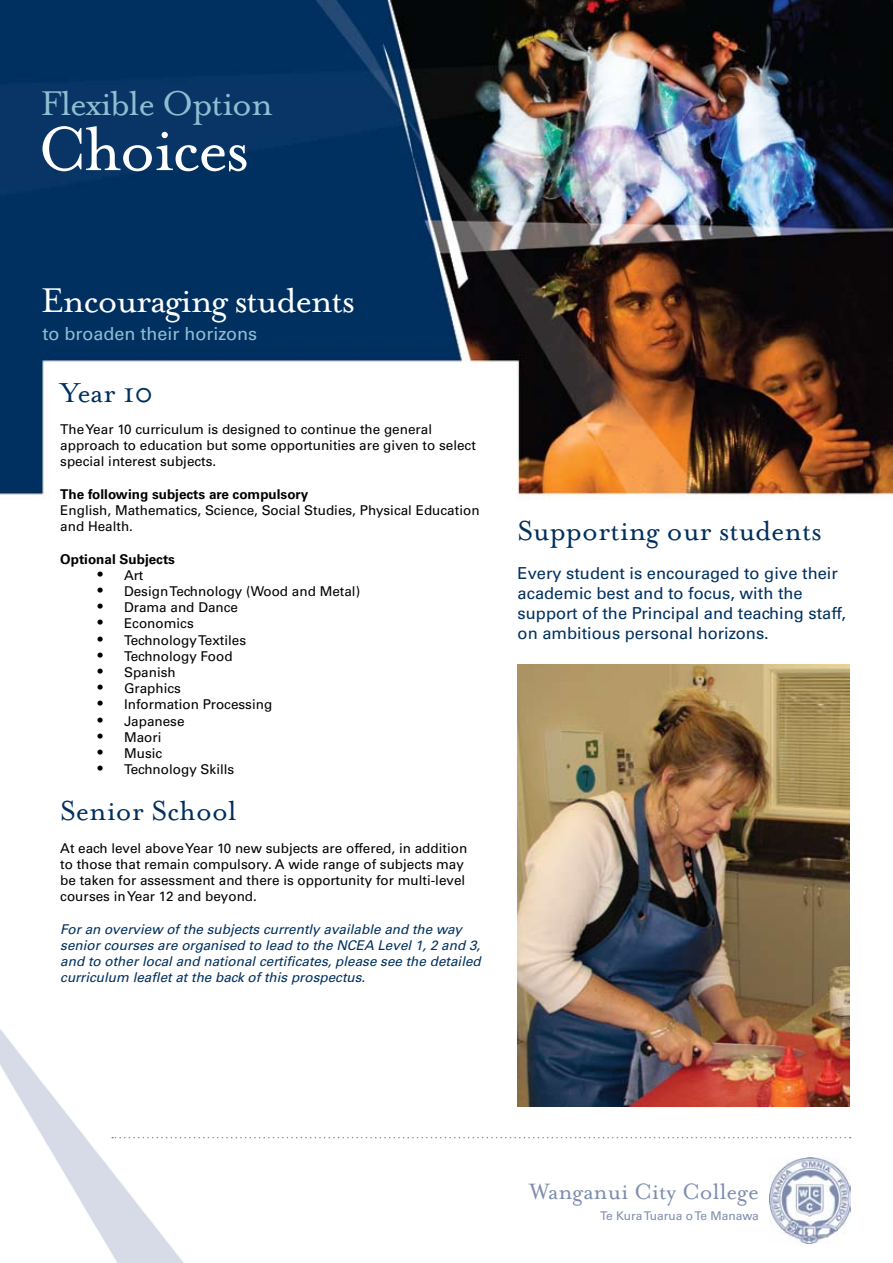
<style>
.page{position:relative;width:893px;height:1263px;background:#fff}
.page>*{position:absolute;margin:0;border:0;box-sizing:border-box;transform-origin:0 0}
.t1{font:71.25px "Mrs Eaves Roman";letter-spacing:-.03em;color:#fff}
.t2{font:39.45px "Mrs Eaves Roman";letter-spacing:-.03em;color:#fff}
.t3{font:39.45px "Mrs Eaves Roman";letter-spacing:-.03em;color:#8dbed1}
.t4{font:31.5px "Mrs Eaves Roman";color:#00305e}
.t5{font:25.5px "Mrs Eaves Roman";color:#7f8dad}
.t6{font:18px "Univers";color:#8dbed1}
.t7{font:16.5px/19.8px "Univers";color:#00305e}
.t8{font:13.5px/16.2px "Univers";color:#000}
.t9{font:italic 13.5px/16.2px "Univers";color:#00305e}
.t10{font:700 13.5px "Univers";color:#000}
.t11{font:12px "Univers";color:#7f8dad}
.s1{font-family:"Times";font-size:18px}
</style>
<div class="page">
<img style="left:0;top:1029px;width:195px;height:234px">
<img style="left:769px;top:1157px;width:81px;height:86px">
<svg style="left:112px;top:1137px;width:739px;height:1px"></svg>
<img style="left:0;top:0;width:893px;height:500px">
<img style="left:518px;top:664px;width:332px;height:442px">
<h2 class="t3" style="left:41px;top:82px;width:234px">Flexible Option</h2>
<h1 class="t1" style="left:37px;top:110px;width:213px">Choices</h1>
<h2 class="t2" style="left:41px;top:279px;width:315px">Encouraging students</h2>
<h3 class="t6" style="left:43px;top:323px;width:216px">to broaden their horizons</h3>
<h3 class="t4" style="left:60px;top:375px;width:94px">Year 10</h3>
<p class="t8" style="left:60px;top:421px;width:417px">The Year 10 curriculum is designed to continue the general approach to education but some opportunities are given to select special interest subjects.</p>
<p class="t10" style="left:60px;top:486px;width:250px">The following subjects are compulsory</p>
<p class="t8" style="left:60px;top:502px;width:421px">English, Mathematics, Science, Social Studies, Physical Education and Health.</p>
<p class="t10" style="left:60px;top:551px;width:116px">Optional Subjects</p>
<p class="t8" style="left:97px;top:567px;width:48px"><span class="s1">•</span> Art</p>
<p class="t8" style="left:97px;top:583px;width:265px"><span class="s1">•</span> Design Technology (Wood and Metal)</p>
<p class="t8" style="left:97px;top:599px;width:143px"><span class="s1">•</span> Drama and Dance</p>
<p class="t8" style="left:97px;top:616px;width:98px"><span class="s1">•</span> Economics</p>
<p class="t8" style="left:97px;top:632px;width:151px"><span class="s1">•</span> Technology Textiles</p>
<p class="t8" style="left:97px;top:648px;width:137px"><span class="s1">•</span> Technology Food</p>
<p class="t8" style="left:97px;top:664px;width:80px"><span class="s1">•</span> Spanish</p>
<p class="t8" style="left:97px;top:680px;width:86px"><span class="s1">•</span> Graphics</p>
<p class="t8" style="left:97px;top:697px;width:177px"><span class="s1">•</span> Information Processing</p>
<p class="t8" style="left:97px;top:713px;width:89px"><span class="s1">•</span> Japanese</p>
<p class="t8" style="left:97px;top:729px;width:66px"><span class="s1">•</span> Maori</p>
<p class="t8" style="left:97px;top:745px;width:67px"><span class="s1">•</span> Music</p>
<p class="t8" style="left:97px;top:761px;width:139px"><span class="s1">•</span> Technology Skills</p>
<h3 class="t4" style="left:60px;top:794px;width:173px">Senior School</h3>
<p class="t8" style="left:60px;top:840px;width:408px">At each level above Year 10 new subjects are offered, in addition to those that remain compulsory. A wide range of subjects may be taken for assessment and there is opportunity for multi-level courses in Year 12 and beyond.</p>
<p class="t9" style="left:60px;top:921px;width:422px">For an overview of the subjects currently available and the way senior courses are organised to lead to the NCEA Level 1, 2 and 3, and to other local and national certificates, please see the detailed curriculum leaflet at the back of this prospectus.</p>
<h3 class="t4" style="left:518px;top:513px;width:305px">Supporting our students</h3>
<p class="t7" style="left:518px;top:563px;width:330px">Every student is encouraged to give their academic best and to focus, with the support of the Principal and teaching staff, on ambitious personal horizons.</p>
<h3 class="t5" style="left:530px;top:1178px;width:231px">Wanganui City College</h3>
<p class="t11" style="left:600px;top:1209px;width:160px">Te Kura Tuarua o Te Manawa</p>
</div>
